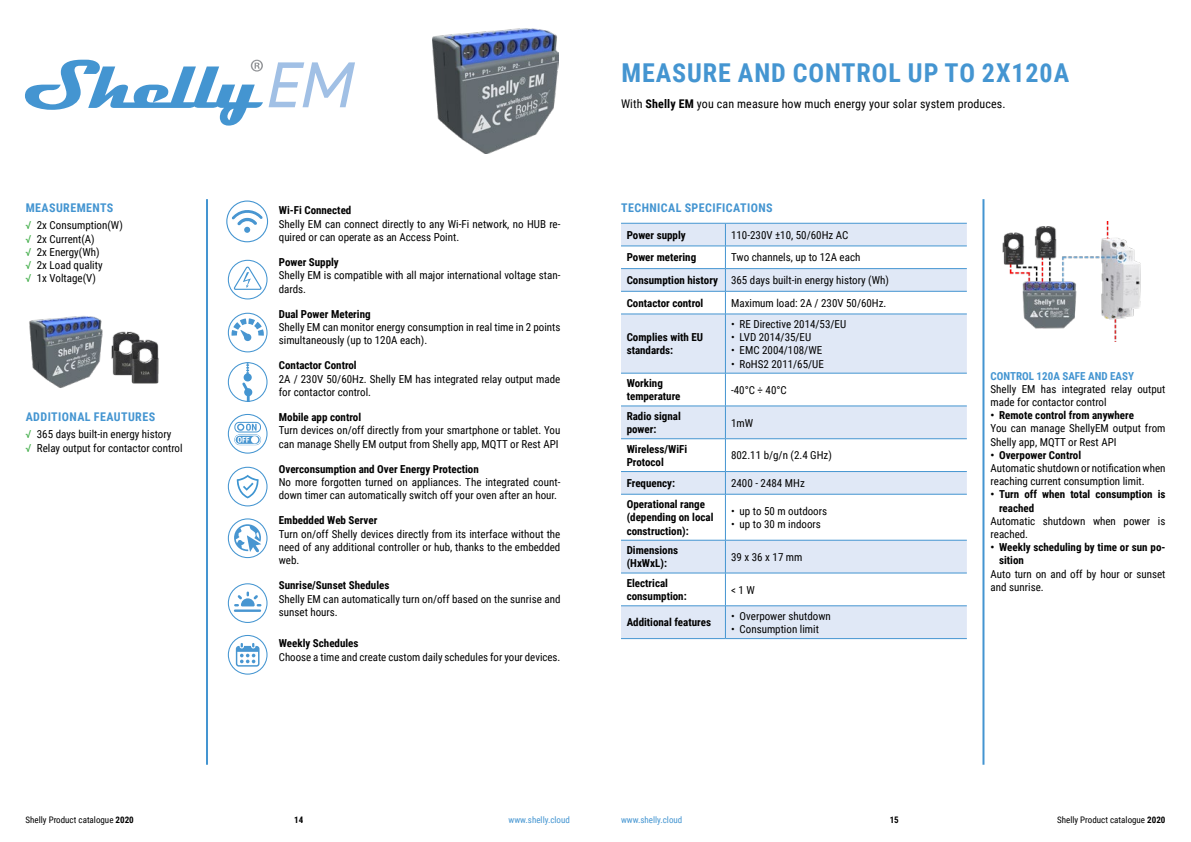
<style>
.page{position:relative;width:1191px;height:842px;background:#fff}
.page>*{position:absolute;margin:0;border:0;box-sizing:border-box;transform-origin:0 0}
.t1{font:700 26px "Roboto Condensed";letter-spacing:.035em;color:#4495d1}
.t2{font:12px "Roboto Condensed";letter-spacing:.01em;color:#000}
.t3{font:700 12px "Roboto Condensed";letter-spacing:.035em;color:#4495d1}
.t4{font:11px/13.2px "Roboto Condensed";color:#000}
.t5{font:700 11px/13.2px "Roboto Condensed";color:#000}
.t6{font:700 11px "Roboto Condensed";color:#4495d1}
.t7{font:9px "Roboto Condensed";color:#000}
.t8{font:9px "Roboto Condensed";color:#4495d1}
.t9{font:700 9px "Roboto Condensed";color:#000}
.s1{color:#41ad49}
.s2{font-weight:700}
</style>
<div class="page">
<hr style="left:206px;top:199px;width:2px;height:566px;background:#4495d1">
<hr style="left:982px;top:199px;width:2px;height:566px;background:#4495d1">
<svg style="left:25px;top:60px;width:330px;height:66px"></svg>
<svg style="left:226px;top:201px;width:42px;height:41px"></svg>
<svg style="left:228px;top:260px;width:39px;height:39px"></svg>
<svg style="left:228px;top:313px;width:39px;height:39px"></svg>
<svg style="left:228px;top:362px;width:39px;height:40px"></svg>
<div style="left:245px;top:389px;width:7px;height:7px;background:#4495d1;border-radius:50%"></div>
<div style="left:244px;top:388px;width:8px;height:8px;border:1px solid #4495d1;border-radius:50%"></div>
<svg style="left:228px;top:414px;width:39px;height:40px"></svg>
<svg style="left:228px;top:467px;width:39px;height:39px"></svg>
<svg style="left:228px;top:518px;width:39px;height:40px"></svg>
<svg style="left:228px;top:583px;width:39px;height:40px"></svg>
<svg style="left:228px;top:635px;width:39px;height:40px"></svg>
<img style="left:432px;top:29px;width:127px;height:124px">
<img style="left:29px;top:316px;width:130px;height:72px">
<img style="left:1002px;top:221px;width:139px;height:121px">
<svg style="left:621px;top:315px;width:346px;height:323px;fill:#e0e8f6"></svg>
<hr style="left:621px;top:314px;width:104px;height:1px;background:#4495d1">
<hr style="left:725px;top:314px;width:242px;height:1px;background:#4495d1">
<hr style="left:621px;top:373px;width:104px;height:1px;background:#4495d1">
<hr style="left:725px;top:373px;width:242px;height:1px;background:#4495d1">
<hr style="left:621px;top:406px;width:104px;height:1px;background:#4495d1">
<hr style="left:725px;top:406px;width:242px;height:1px;background:#4495d1">
<hr style="left:621px;top:438px;width:104px;height:1px;background:#4495d1">
<hr style="left:725px;top:438px;width:242px;height:1px;background:#4495d1">
<hr style="left:621px;top:471px;width:104px;height:1px;background:#4495d1">
<hr style="left:725px;top:471px;width:242px;height:1px;background:#4495d1">
<hr style="left:621px;top:494px;width:104px;height:1px;background:#4495d1">
<hr style="left:725px;top:494px;width:242px;height:1px;background:#4495d1">
<hr style="left:621px;top:540px;width:104px;height:1px;background:#4495d1">
<hr style="left:725px;top:540px;width:242px;height:1px;background:#4495d1">
<hr style="left:621px;top:573px;width:104px;height:1px;background:#4495d1">
<hr style="left:725px;top:573px;width:242px;height:1px;background:#4495d1">
<hr style="left:621px;top:605px;width:104px;height:1px;background:#4495d1">
<hr style="left:725px;top:605px;width:242px;height:1px;background:#4495d1">
<hr style="left:621px;top:638px;width:104px;height:1px;background:#4495d1">
<hr style="left:725px;top:638px;width:242px;height:1px;background:#4495d1">
<svg style="left:621px;top:223px;width:346px;height:91px"></svg>
<hr style="left:725px;top:314px;width:1px;height:59px;background:#4495d1">
<hr style="left:725px;top:373px;width:1px;height:33px;background:#4495d1">
<hr style="left:725px;top:406px;width:1px;height:32px;background:#4495d1">
<hr style="left:725px;top:439px;width:1px;height:32px;background:#4495d1">
<svg style="left:725px;top:472px;width:1px;height:22px"></svg>
<hr style="left:725px;top:494px;width:1px;height:46px;background:#4495d1">
<hr style="left:725px;top:540px;width:1px;height:33px;background:#4495d1">
<hr style="left:725px;top:573px;width:1px;height:32px;background:#4495d1">
<hr style="left:725px;top:606px;width:1px;height:32px;background:#4495d1">
<p class="t3" style="left:26px;top:200px;width:89px">MEASUREMENTS</p>
<p class="t4" style="left:26px;top:218px;width:99px"><span class="s1">√</span> 2x Consumption(W) <span class="s1">√</span> 2x Current(A)<br><span class="s1">√</span> 2x Energy(Wh)<br><span class="s1">√</span> 2x Load quality<br><span class="s1">√</span> 1x Voltage(V)</p>
<p class="t3" style="left:26px;top:409px;width:131px">ADDITIONAL FEAUTURES</p>
<p class="t4" style="left:26px;top:428px;width:159px"><span class="s1">√</span> 365 days built-in energy history<br><span class="s1">√</span> Relay output for contactor control</p>
<p class="t5" style="left:279px;top:204px;width:74px">Wi-Fi Connected</p>
<p class="t4" style="left:279px;top:217px;width:283px">Shelly EM can connect directly to any Wi-Fi network, no HUB re&shy;quired or can operate as an Access Point.</p>
<p class="t5" style="left:279px;top:255px;width:61px">Power Supply</p>
<p class="t4" style="left:279px;top:268px;width:283px">Shelly EM is compatible with all major international voltage stan&shy;dards.</p>
<p class="t5" style="left:279px;top:307px;width:93px">Dual Power Metering</p>
<p class="t4" style="left:279px;top:320px;width:283px">Shelly ЕМ can monitor energy consumption in real time in 2 points simultaneously (up to 120A each).</p>
<p class="t5" style="left:279px;top:359px;width:79px">Contactor Control</p>
<p class="t4" style="left:279px;top:372px;width:283px">2A / 230V 50/60Hz. Shelly EM has integrated relay output made for contactor control.</p>
<p class="t5" style="left:279px;top:410px;width:84px">Mobile app control</p>
<p class="t4" style="left:279px;top:423px;width:283px">Turn devices on/off directly from your smartphone or tablet. You can manage Shelly EM output from Shelly app, MQTT or Rest API</p>
<p class="t5" style="left:279px;top:462px;width:201px">Overconsumption and Over Energy Protection</p>
<p class="t4" style="left:279px;top:475px;width:283px">No more forgotten turned on appliances. The integrated count&shy;down timer can automatically switch off your oven after an hour.</p>
<p class="t5" style="left:279px;top:513px;width:100px">Embedded Web Server</p>
<p class="t4" style="left:279px;top:527px;width:283px;text-align:justify">Turn on/off Shelly devices directly from its interface without the need of any additional controller or hub, thanks to the embedded web.</p>
<p class="t5" style="left:279px;top:578px;width:112px">Sunrise/Sunset Shedules</p>
<p class="t4" style="left:279px;top:592px;width:283px">Shelly EM can automatically turn on/off based on the sunrise and sunset hours.</p>
<p class="t5" style="left:279px;top:636px;width:81px">Weekly Schedules</p>
<p class="t4" style="left:279px;top:649px;width:283px">Choose a time and create custom daily schedules for your devices.</p>
<h1 class="t1" style="left:621px;top:54px;width:449px">MEASURE AND CONTROL UP TO 2X120A</h1>
<p class="t2" style="left:621px;top:95px;width:386px">With <span class="s2">Shelly EM</span> you can measure how much energy your solar system produces.</p>
<p class="t3" style="left:621px;top:199px;width:153px">TECHNICAL SPECIFICATIONS</p>
<p class="t5" style="left:626px;top:228px;width:61px">Power supply</p>
<p class="t4" style="left:731px;top:228px;width:119px">110-230V ±10, 50/60Hz AC</p>
<p class="t5" style="left:626px;top:250px;width:71px">Power metering</p>
<p class="t4" style="left:626px;top:246px;width:264px;line-height:22.7px;text-indent:104px">Two channels, up to 12A each<br><span class="s2">Consumption history</span> 365 days built-in energy history (Wh)<br><span class="s2">Contactor control</span></p>
<p class="t4" style="left:731px;top:296px;width:157px">Maximum load: 2A / 230V 50/60Hz.</p>
<p class="t5" style="left:626px;top:330px;width:78px">Complies with EU standards:</p>
<p class="t4" style="left:731px;top:317px;width:117px">• RE Directive 2014/53/EU</p>
<p class="t4" style="left:731px;top:330px;width:82px">• LVD 2014/35/EU</p>
<p class="t4" style="left:731px;top:343px;width:93px">• EMC 2004/108/WE</p>
<p class="t4" style="left:731px;top:357px;width:94px">• RoHS2 2011/65/UE</p>
<p class="t5" style="left:626px;top:376px;width:55px">Working temperature</p>
<p class="t4" style="left:731px;top:383px;width:57px">-40°C ÷ 40°C</p>
<p class="t5" style="left:626px;top:409px;width:56px">Radio signal power:</p>
<p class="t4" style="left:731px;top:416px;width:24px">1mW</p>
<p class="t5" style="left:626px;top:442px;width:62px">Wireless/WiFi<br>Protocol</p>
<p class="t4" style="left:731px;top:448px;width:102px">802.11 b/g/n (2.4 GHz)</p>
<p class="t5" style="left:626px;top:476px;width:50px">Frequency:</p>
<p class="t4" style="left:731px;top:476px;width:75px">2400 - 2484 MHz</p>
<p class="t5" style="left:626px;top:497px;width:88px">Operational range (depending on local construction):</p>
<p class="t4" style="left:731px;top:504px;width:98px">• up to 50 m outdoors</p>
<p class="t4" style="left:731px;top:517px;width:91px">• up to 30 m indoors</p>
<p class="t5" style="left:626px;top:543px;width:53px">Dimensions (HxWxL):</p>
<p class="t4" style="left:731px;top:550px;width:73px">39 x 36 x 17 mm</p>
<p class="t5" style="left:626px;top:576px;width:62px">Electrical consumption:</p>
<p class="t4" style="left:731px;top:583px;width:25px">&lt; 1 W</p>
<p class="t5" style="left:626px;top:615px;width:86px">Additional features</p>
<p class="t4" style="left:731px;top:609px;width:101px">• Overpower shutdown</p>
<p class="t4" style="left:731px;top:622px;width:89px">• Consumption limit</p>
<p class="t6" style="left:990px;top:368px;width:145px">CONTROL 120A SAFE AND EASY</p>
<p class="t4" style="left:990px;top:382px;width:176px">Shelly EM has integrated relay output made for contactor control</p>
<p class="t5" style="left:990px;top:408px;width:145px">• Remote control from anywhere</p>
<p class="t4" style="left:990px;top:421px;width:176px">You can manage ShellyEM output from<br>Shelly app, MQTT or Rest API</p>
<p class="t5" style="left:990px;top:448px;width:92px">• Overpower Control</p>
<p class="t4" style="left:990px;top:461px;width:176px">Automatic shutdown or notification when reaching current consumption limit.</p>
<p class="t5" style="left:999px;top:487px;width:168px;text-indent:-9px">• Turn off when total consumption is reached</p>
<p class="t4" style="left:990px;top:514px;width:176px">Automatic shutdown when power is reached.</p>
<p class="t5" style="left:999px;top:540px;width:168px;text-indent:-9px">• Weekly scheduling by time or sun po&shy;sition</p>
<p class="t4" style="left:990px;top:567px;width:176px">Auto turn on and off by hour or sunset and sunrise.</p>
<p class="t7" style="left:26px;top:813px;width:110px">Shelly Product catalogue <span class="s2">2020</span></p>
<p class="t9" style="left:294px;top:813px;width:11px">14</p>
<p class="t8" style="left:508px;top:813px;width:63px">www.shelly.cloud</p>
<p class="t8" style="left:621px;top:813px;width:63px">www.shelly.cloud</p>
<p class="t9" style="left:889px;top:813px;width:11px">15</p>
<p class="t7" style="left:1057px;top:813px;width:110px">Shelly Product catalogue <span class="s2">2020</span></p>
</div>
